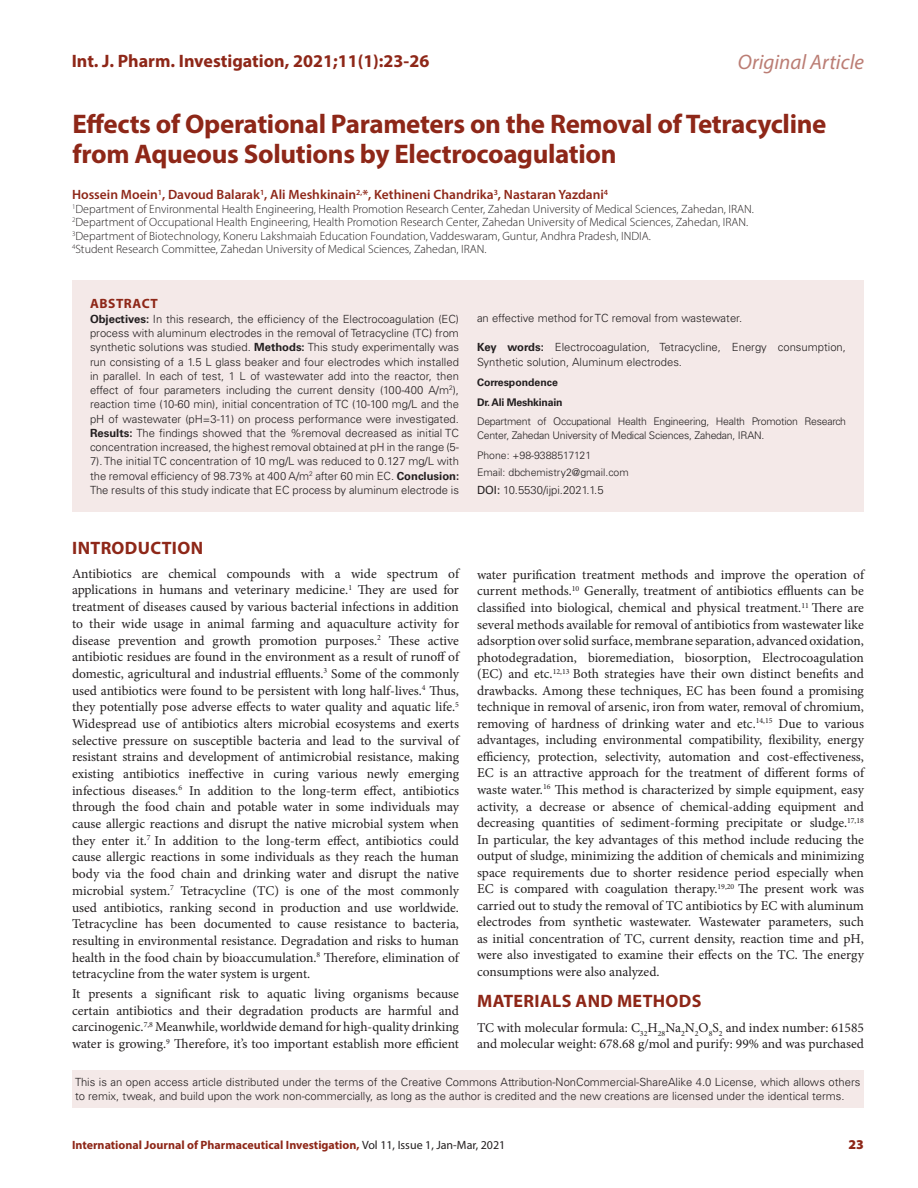
<style>
.page{position:relative;width:918px;height:1188px;background:#fff}
.page>*{position:absolute;margin:0;border:0;box-sizing:border-box;transform-origin:0 0}
.CT{font:700 27px/30px "Myriad Pro";letter-spacing:-.01em;color:#8e2718}
.t1{font:italic 21px "Myriad Pro";color:#bb7d74}
._1_HD{font:700 18px "Myriad Pro";letter-spacing:.015em;color:#8e2718}
.TXT{font:13.5px/16.6px "Minion Pro";color:#231f20;text-align:justify}
.CA{font:600 13.5px "Myriad Pro";color:#8e2718}
.ABS_HD{font:700 13.5px "Myriad Pro";letter-spacing:.04em;color:#8e2718}
.RRH{font:900 13.5px "Myriad Pro";color:#8e2718}
.CA_Aff{font:300 12px "Myriad Pro";color:#231f20}
.RRH-2{font:700 12px "Myriad Pro";color:#8e2718}
.ABS_TXT{font:300 11.25px/14.2px "Univers LT Std";color:#231f20}
.ABS_AU_ADD{font:300 11.25px "Univers LT Std";color:#231f20}
.ABS_ADD{font:300 10.5px/13.8px "Univers LT Std";letter-spacing:-.02em;color:#231f20}
.ABS_ADD-2{font:300 10.5px "Univers LT Std";color:#231f20}
.ABS_ADD-3{font:700 10.5px "Univers LT Std";letter-spacing:-.02em;color:#231f20}
.ABS_ADD-4{font:700 10.5px "Univers LT Std";color:#231f20}
.s1{font-weight:700}
.s2{font-weight:400}
.s3{font-weight:400;color:#231f20}
</style>
<div class="page">
<div style="left:72px;top:280px;width:792px;height:232px;background:#f4e9e8"></div>
<div style="left:72px;top:1070px;width:791px;height:38px;background:#f4e9e8"></div>
<h3 class="_1_HD" style="left:72px;top:49px;width:359px">Int. J. Pharm. Investigation, 2021;11(1):23-26</h3>
<h2 class="t1" style="left:738px;top:49px;width:128px">Original Article</h2>
<p class="CT" style="left:73px;top:108px;width:755px">Effects of Operational Parameters on the Removal of Tetracycline from Aqueous Solutions by Electrocoagulation</p>
<p class="CA" style="left:72px;top:186px;width:538px">Hossein Moein<sup>1</sup>, Davoud Balarak<sup>1</sup>, Ali Meshkinain<sup>2,</sup>*, Kethineni Chandrika<sup>3</sup>, Nastaran Yazdani<sup>4</sup></p>
<p class="CA_Aff" style="left:72px;top:201px;width:683px"><sup>1</sup>Department of Environmental Health Engineering, Health Promotion Research Center, Zahedan University of Medical Sciences, Zahedan, IRAN.</p>
<p class="CA_Aff" style="left:72px;top:215px;width:678px"><sup>2</sup>Department of Occupational Health Engineering, Health Promotion Research Center, Zahedan University of Medical Sciences, Zahedan, IRAN.</p>
<p class="CA_Aff" style="left:72px;top:228px;width:580px"><sup>3</sup>Department of Biotechnology, Koneru Lakshmaiah Education Foundation, Vaddeswaram, Guntur, Andhra Pradesh, INDIA.</p>
<p class="CA_Aff" style="left:72px;top:242px;width:416px"><sup>4</sup>Student Research Committee, Zahedan University of Medical Sciences, Zahedan, IRAN.</p>
<p class="ABS_HD" style="left:90px;top:295px;width:69px">ABSTRACT</p>
<p class="ABS_TXT" style="left:90px;top:312px;width:371px;text-align:justify"><span class="s1">Objectives:</span> In this research, the efficiency of the Electrocoagulation (EC) process with aluminum electrodes in the removal of Tetracycline (TC) from synthetic solutions was studied. <span class="s1">Methods:</span> This study experimentally was run consisting of a 1.5 L glass beaker and four electrodes which installed in parallel. In each of test, 1 L of wastewater add into the reactor, then effect of four parameters including the current density (100-400 A/m<sup>2</sup>), reaction time (10-60 min), initial concentration of TC (10-100 mg/L and the pH of wastewater (pH=3-11) on process performance were investigated.<br><span class="s1">Results:</span> The findings showed that the %removal decreased as initial TC concentration increased, the highest removal obtained at pH in the range (5- 7). The initial TC concentration of 10 mg/L was reduced to 0.127 mg/L with the removal efficiency of 98.73% at 400 A/m<sup>2</sup> after 60 min EC. <span class="s1">Conclusion:<br></span>The results of this study indicate that EC process by aluminum electrode is</p>
<p class="ABS_TXT" style="left:477px;top:311px;width:267px">an effective method for TC removal from wastewater.</p>
<p class="ABS_TXT" style="left:477px;top:340px;width:371px"><span class="s1">Key words:</span> Electrocoagulation, Tetracycline, Energy consumption,<br>Synthetic solution, Aluminum electrodes.</p>
<p class="ABS_ADD-4" style="left:477px;top:376px;width:82px">Correspondence</p>
<p class="ABS_ADD-3" style="left:477px;top:396px;width:87px">Dr. Ali Meshkinain</p>
<p class="ABS_ADD" style="left:477px;top:415px;width:370px">Department of Occupational Health Engineering, Health Promotion Research<br>Center, Zahedan University of Medical Sciences, Zahedan, IRAN.</p>
<p class="ABS_ADD-2" style="left:477px;top:449px;width:116px">Phone: +98-9388517121</p>
<p class="ABS_ADD-2" style="left:477px;top:466px;width:153px">Email: dbchemistry2@gmail.com</p>
<p class="ABS_AU_ADD" style="left:477px;top:483px;width:128px"><span class="s2">DOI:</span> 10.5530/ijpi.2021.1.5</p>
<p class="_1_HD" style="left:72px;top:536px;width:132px">INTRODUCTION</p>
<p class="TXT" style="left:72px;top:565px;width:389px">Antibiotics are chemical compounds with a wide spectrum of applications in humans and veterinary medicine.<sup>1</sup> They are used for treatment of diseases caused by various bacterial infections in addition to their wide usage in animal farming and aquaculture activity for disease prevention and growth promotion purposes.<sup>2</sup> These active antibiotic residues are found in the environment as a result of runoff of domestic, agricultural and industrial effluents.<sup>3</sup> Some of the commonly used antibiotics were found to be persistent with long half-lives.<sup>4</sup> Thus, they potentially pose adverse effects to water quality and aquatic life.<sup>5<br></sup>Widespread use of antibiotics alters microbial ecosystems and exerts selective pressure on susceptible bacteria and lead to the survival of resistant strains and development of antimicrobial resistance, making existing antibiotics ineffective in curing various newly emerging infectious diseases.<sup>6</sup> In addition to the long-term effect, antibiotics through the food chain and potable water in some individuals may cause allergic reactions and disrupt the native microbial system when they enter it.<sup>7</sup> In addition to the long-term effect, antibiotics could cause allergic reactions in some individuals as they reach the human body via the food chain and drinking water and disrupt the native microbial system.<sup>7</sup> Tetracycline (TC) is one of the most commonly used antibiotics, ranking second in production and use worldwide.<br>Tetracycline has been documented to cause resistance to bacteria, resulting in environmental resistance. Degradation and risks to human health in the food chain by bioaccumulation.<sup>8</sup> Therefore, elimination of tetracycline from the water system is urgent.</p>
<p class="TXT" style="left:72px;top:985px;width:388px">It presents a significant risk to aquatic living organisms because certain antibiotics and their degradation products are harmful and carcinogenic.<sup>7,8</sup> Meanwhile, worldwide demand for high-quality drinking water is growing.<sup>9</sup> Therefore, it’s too important establish more efficient</p>
<p class="TXT" style="left:477px;top:566px;width:389px">water purification treatment methods and improve the operation of current methods.<sup>10</sup> Generally, treatment of antibiotics effluents can be classified into biological, chemical and physical treatment.<sup>11</sup> There are several methods available for removal of antibiotics from wastewater like adsorption over solid surface, membrane separation, advanced oxidation, photodegradation, bioremediation, biosorption, Electrocoagulation (EC) and etc.<sup>12,13</sup> Both strategies have their own distinct benefits and drawbacks. Among these techniques, EC has been found a promising technique in removal of arsenic, iron from water, removal of chromium, removing of hardness of drinking water and etc.<sup>14,15</sup> Due to various advantages, including environmental compatibility, flexibility, energy efficiency, protection, selectivity, automation and cost-effectiveness, EC is an attractive approach for the treatment of different forms of waste water.<sup>16</sup> This method is characterized by simple equipment, easy activity, a decrease or absence of chemical-adding equipment and decreasing quantities of sediment-forming precipitate or sludge.<sup>17,18<br></sup>In particular, the key advantages of this method include reducing the output of sludge, minimizing the addition of chemicals and minimizing space requirements due to shorter residence period especially when EC is compared with coagulation therapy.<sup>19,20</sup> The present work was carried out to study the removal of TC antibiotics by EC with aluminum electrodes from synthetic wastewater. Wastewater parameters, such as initial concentration of TC, current density, reaction time and pH, were also investigated to examine their effects on the TC. The energy consumptions were also analyzed.</p>
<p class="_1_HD" style="left:477px;top:990px;width:226px">MATERIALS AND METHODS</p>
<p class="TXT" style="left:477px;top:1019px;width:389px">TC with molecular formula: C<sub>32</sub>H<sub>28</sub>Na<sub>2</sub>N<sub>2</sub>O<sub>8</sub>S<sub>2</sub> and index number: 61585 and molecular weight: 678.68 g/mol and purify: 99% and was purchased</p>
<p class="ABS_TXT" style="left:75px;top:1075px;width:787px">This is an open access article distributed under the terms of the Creative Commons Attribution-NonCommercial-ShareAlike 4.0 License, which allows others to remix, tweak, and build upon the work non-commercially, as long as the author is credited and the new creations are licensed under the identical terms.</p>
<p class="RRH-2" style="left:72px;top:1137px;width:435px">International Journal of Pharmaceutical Investigation, <span class="s3">Vol 11, Issue 1, Jan-Mar, 2021</span></p>
<p class="RRH" style="left:849px;top:1136px;width:17px">23</p>
</div>
